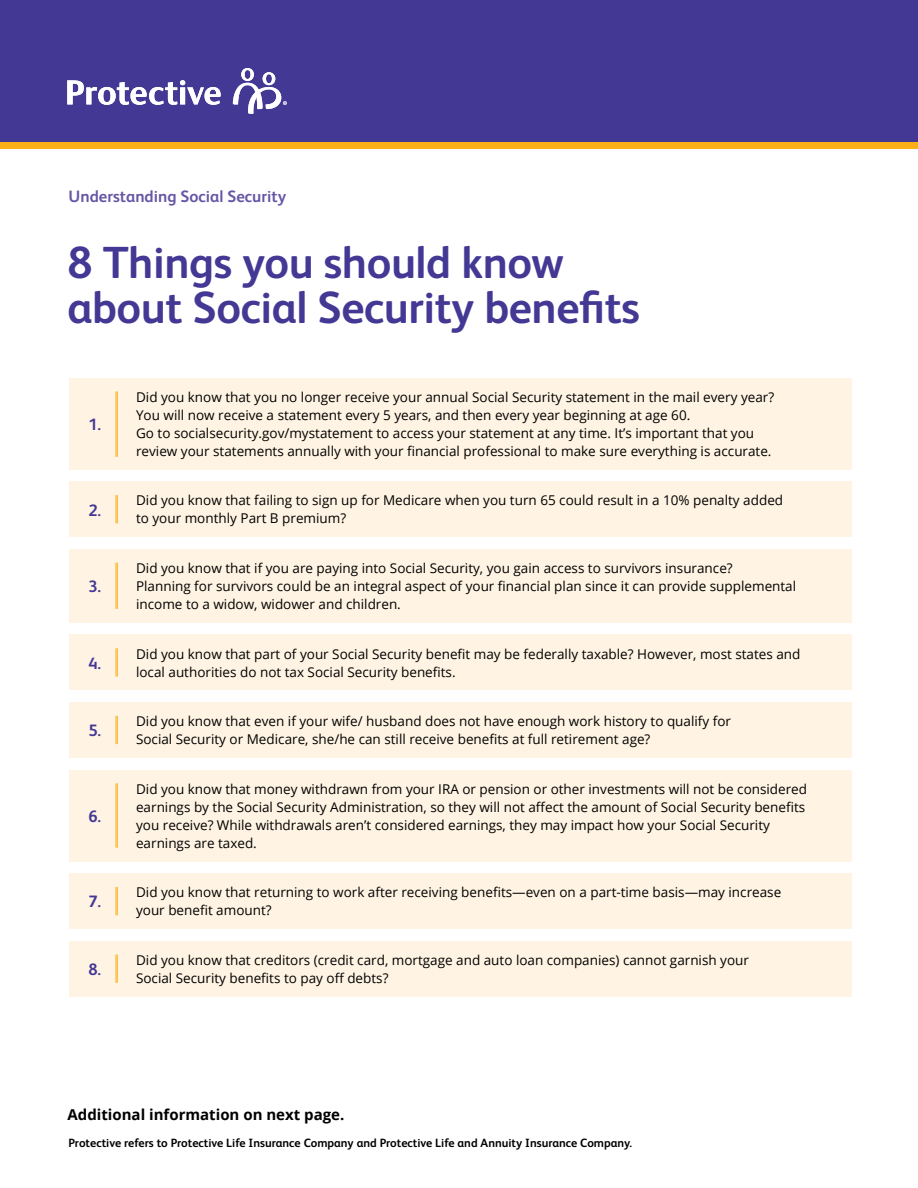
<style>
.page{position:relative;width:918px;height:1188px;background:#fff}
.page>*{position:absolute;margin:0;border:0;box-sizing:border-box;transform-origin:0 0}
.t1{font:700 45px/45px "FS Albert Pro";letter-spacing:-.01em;color:#443895}
.t2{font:700 16.5px "FS Albert Pro";color:#6756a5}
.t3{font:700 16.5px "FS Albert Pro";color:#443895}
.t4{font:700 15px "Open Sans";color:#000}
.t5{font:13.5px/18px "Open Sans";color:#000}
.t6{font:700 12px "FS Albert Pro";color:#000}
</style>
<div class="page">
<div style="left:0;top:0;width:918px;height:145px;background:#443895"></div>
<div style="left:0;top:142px;width:918px;height:7px;background:#fcaf17"></div>
<div style="left:69px;top:941px;width:783px;height:55px;background:#fff4e3"></div>
<svg style="left:67px;top:80px;width:154px;height:25px"></svg>
<svg style="left:233px;top:68px;width:54px;height:46px"></svg>
<div style="left:69px;top:378px;width:783px;height:91px;background:#fff4e3"></div>
<div style="left:69px;top:482px;width:783px;height:55px;background:#fff4e3"></div>
<div style="left:69px;top:549px;width:783px;height:73px;background:#fff4e3"></div>
<div style="left:69px;top:635px;width:783px;height:55px;background:#fff4e3"></div>
<div style="left:69px;top:702px;width:783px;height:56px;background:#fff4e3"></div>
<div style="left:69px;top:770px;width:783px;height:91px;background:#fff4e3"></div>
<div style="left:69px;top:873px;width:783px;height:56px;background:#fff4e3"></div>
<hr style="left:117px;top:392px;width:1px;height:65px;background:#fcaf17">
<hr style="left:116px;top:392px;width:1px;height:65px;background:#fcaf17">
<svg style="left:116px;top:495px;width:2px;height:28px"></svg>
<hr style="left:117px;top:563px;width:1px;height:46px;background:#fcaf17">
<hr style="left:116px;top:563px;width:1px;height:46px;background:#fcaf17">
<svg style="left:116px;top:648px;width:2px;height:29px"></svg>
<svg style="left:116px;top:716px;width:2px;height:28px"></svg>
<hr style="left:117px;top:783px;width:1px;height:65px;background:#fcaf17">
<hr style="left:116px;top:783px;width:1px;height:65px;background:#fcaf17">
<svg style="left:116px;top:887px;width:2px;height:28px"></svg>
<svg style="left:116px;top:955px;width:2px;height:28px"></svg>
<p class="t2" style="left:69px;top:184px;width:219px">Understanding Social Security</p>
<h1 class="t1" style="left:68px;top:237px;width:574px">8 Things you should know about Social Security benefits</h1>
<p class="t3" style="left:88px;top:413px;width:14px">1.</p>
<p class="t3" style="left:88px;top:498px;width:14px">2.</p>
<p class="t3" style="left:88px;top:575px;width:14px">3.</p>
<p class="t3" style="left:88px;top:651px;width:14px">4.</p>
<p class="t3" style="left:88px;top:719px;width:14px">5.</p>
<p class="t3" style="left:88px;top:805px;width:14px">6.</p>
<p class="t3" style="left:88px;top:890px;width:14px">7.</p>
<p class="t3" style="left:88px;top:958px;width:14px">8.</p>
<p class="t5" style="left:136px;top:388px;width:640px">Did you know that you no longer receive your annual Social Security statement in the mail every year?<br>You will now receive a statement every 5 years, and then every year beginning at age 60.<br>Go to socialsecurity.gov/mystatement to access your statement at any time. It’s important that you review your statements annually with your financial professional to make sure everything is accurate.</p>
<p class="t5" style="left:136px;top:491px;width:649px">Did you know that failing to sign up for Medicare when you turn 65 could result in a 10% penalty added to your monthly Part B premium?</p>
<p class="t5" style="left:136px;top:559px;width:662px">Did you know that if you are paying into Social Security, you gain access to survivors insurance?<br>Planning for survivors could be an integral aspect of your financial plan since it can provide supplemental income to a widow, widower and children.</p>
<p class="t5" style="left:136px;top:644px;width:666px">Did you know that part of your Social Security benefit may be federally taxable? However, most states and local authorities do not tax Social Security benefits.</p>
<p class="t5" style="left:136px;top:712px;width:596px">Did you know that even if your wife/ husband does not have enough work history to qualify for<br>Social Security or Medicare, she/he can still receive benefits at full retirement age?</p>
<p class="t5" style="left:136px;top:779px;width:673px">Did you know that money withdrawn from your IRA or pension or other investments will not be considered earnings by the Social Security Administration, so they will not affect the amount of Social Security benefits you receive? While withdrawals aren’t considered earnings, they may impact how your Social Security earnings are taxed.</p>
<p class="t5" style="left:136px;top:883px;width:647px">Did you know that returning to work after receiving benefits—even on a part-time basis—may increase your benefit amount?</p>
<p class="t5" style="left:136px;top:951px;width:614px">Did you know that creditors (credit card, mortgage and auto loan companies) cannot garnish your<br>Social Security benefits to pay off debts?</p>
<p class="t4" style="left:68px;top:1104px;width:278px">Additional information on next page.</p>
<p class="t6" style="left:69px;top:1135px;width:565px">Protective refers to Protective Life Insurance Company and Protective Life and Annuity Insurance Company.</p>
</div>
